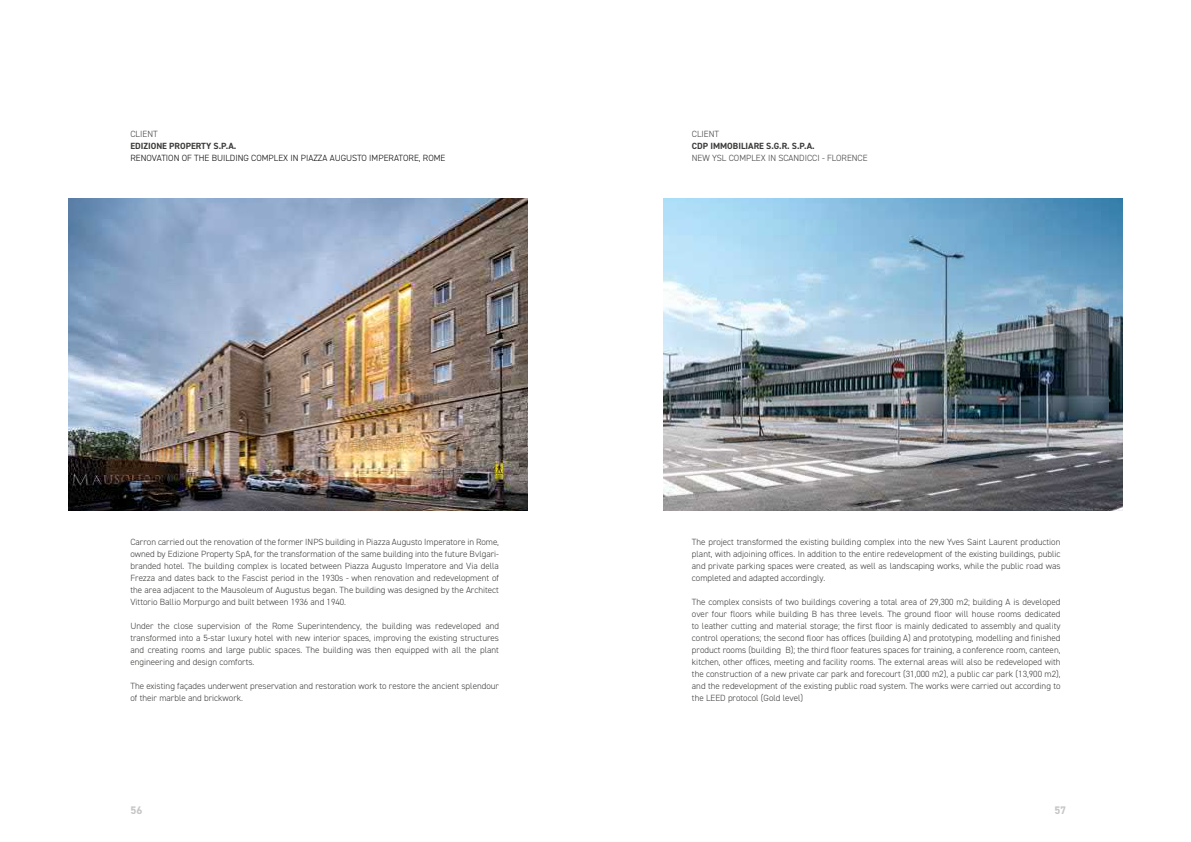
<style>
.page{position:relative;width:1191px;height:842px;background:#fff}
.page>*{position:absolute;margin:0;border:0;box-sizing:border-box;transform-origin:0 0}
.t1{font:700 11px "DIN2014";color:#c6c6c6}
.t2{font:300 9px/12px "DIN2014";color:#3c3c3b;text-align:justify}
.t3{font:300 9px "DIN2014";color:#000}
.t4{font:700 9px "DIN2014";color:#3c3c3b}
</style>
<div class="page">
<img style="left:68px;top:198px;width:459px;height:312px">
<img style="left:663px;top:198px;width:460px;height:312px">
<p class="t2" style="left:130px;top:128px;width:29px">CLIENT</p>
<p class="t4" style="left:130px;top:140px;width:107px">EDIZIONE PROPERTY S.P.A.</p>
<p class="t3" style="left:130px;top:153px;width:316px">RENOVATION OF THE BUILDING COMPLEX IN PIAZZA AUGUSTO IMPERATORE, ROME</p>
<p class="t2" style="left:130px;top:536px;width:370px">Carron carried out the renovation of the former INPS building in Piazza Augusto Imperatore in Rome, owned by Edizione Property SpA, for the transformation of the same building into the future Bvlgari&shy;branded hotel. The building complex is located between Piazza Augusto Imperatore and Via della Frezza and dates back to the Fascist period in the 1930s - when renovation and redevelopment of the area adjacent to the Mausoleum of Augustus began. The building was designed by the Architect Vittorio Ballio Morpurgo and built between 1936 and 1940.</p>
<p class="t2" style="left:130px;top:620px;width:370px">Under the close supervision of the Rome Superintendency, the building was redeveloped and transformed into a 5-star luxury hotel with new interior spaces, improving the existing structures and creating rooms and large public spaces. The building was then equipped with all the plant engineering and design comforts.</p>
<p class="t2" style="left:130px;top:680px;width:370px">The existing façades underwent preservation and restoration work to restore the ancient splendour of their marble and brickwork.</p>
<p class="t2" style="left:692px;top:128px;width:29px">CLIENT</p>
<p class="t4" style="left:692px;top:140px;width:124px">CDP IMMOBILIARE S.G.R. S.P.A.</p>
<p class="t2" style="left:692px;top:152px;width:177px">NEW YSL COMPLEX IN SCANDICCI - FLORENCE</p>
<p class="t2" style="left:692px;top:536px;width:370px">The project transformed the existing building complex into the new Yves Saint Laurent production plant, with adjoining offices. In addition to the entire redevelopment of the existing buildings, public and private parking spaces were created, as well as landscaping works, while the public road was completed and adapted accordingly.</p>
<p class="t2" style="left:692px;top:596px;width:370px">The complex consists of two buildings covering a total area of 29,300 m2; building A is developed over four floors while building B has three levels. The ground floor will house rooms dedicated to leather cutting and material storage; the first floor is mainly dedicated to assembly and quality control operations; the second floor has offices (building A) and prototyping, modelling and finished product rooms (building B); the third floor features spaces for training, a conference room, canteen, kitchen, other offices, meeting and facility rooms. The external areas will also be redeveloped with the construction of a new private car park and forecourt (31,000 m2), a public car park (13,900 m2), and the redevelopment of the existing public road system. The works were carried out according to the LEED protocol (Gold level)</p>
<p class="t1" style="left:130px;top:802px;width:13px">56</p>
<p class="t1" style="left:1054px;top:802px;width:13px">57</p>
</div>
